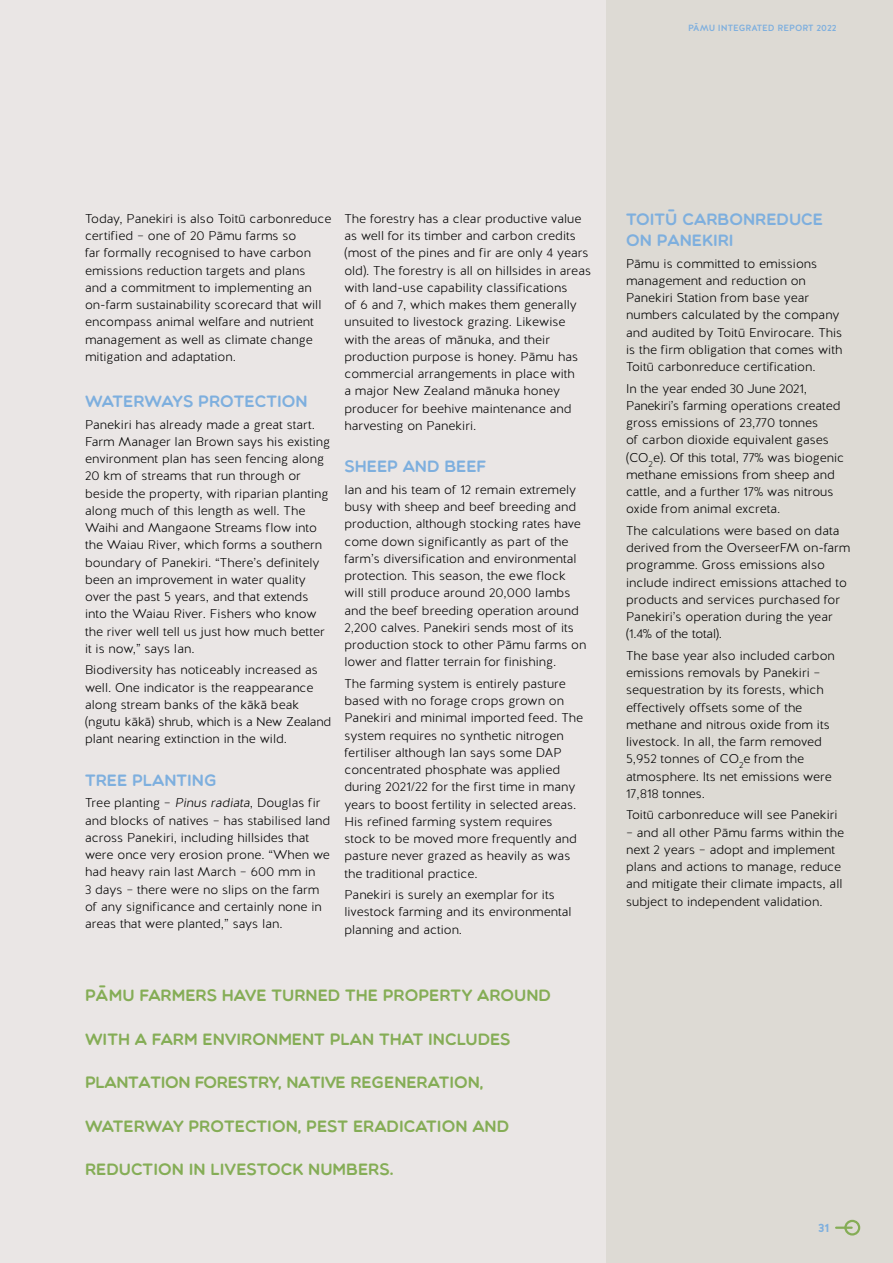
<style>
.page{position:relative;width:893px;height:1263px;background:#eae6e5}
.page>*{position:absolute;margin:0;border:0;box-sizing:border-box;transform-origin:0 0}
.t1{font:16.5px "Multicolore";color:#85ad56}
.t2{font:16.5px/30px "Multicolore";color:#7eafde}
.t3{font:16.5px "Multicolore";letter-spacing:-.02em;color:#85ad56}
.t4{font:300 12.75px/17.2px "Halis R";color:#000}
.t5{font:700 12px "Halis R";color:#7eafde}
.t6{font:500 9px "Halis R";color:#7eafde}
.s1{font-style:italic}
</style>
<div class="page">
<div style="left:606px;top:0;width:287px;height:1263px;background:#dddad4"></div>
<div style="left:844px;top:1220px;width:16px;height:15px;border:2px solid #85ad56;border-radius:50%"></div>
<hr style="left:836px;top:1226px;width:16px;height:3px;background:#85ad56">
<p class="t6" style="left:688px;top:22px;width:150px">PĀMU INTEGRATED REPORT 2022</p>
<p class="t4" style="left:85px;top:210px;width:248px">Today, Panekiri is also Toitū carbonreduce certified – one of 20 Pāmu farms so<br>far formally recognised to have carbon emissions reduction targets and plans<br>and a commitment to implementing an on-farm sustainability scorecard that will encompass animal welfare and nutrient management as well as climate change mitigation and adaptation.</p>
<p class="t2" style="left:85px;top:386px;width:224px">WATERWAYS PROTECTION</p>
<p class="t4" style="left:85px;top:416px;width:247px">Panekiri has already made a great start.<br>Farm Manager Ian Brown says his existing environment plan has seen fencing along 20 km of streams that run through or beside the property, with riparian planting along much of this length as well. The Waihi and Mangaone Streams flow into the Waiau River, which forms a southern boundary of Panekiri. “There’s definitely been an improvement in water quality over the past 5 years, and that extends into the Waiau River. Fishers who know the river well tell us just how much better it is now,” says Ian.</p>
<p class="t4" style="left:85px;top:662px;width:248px">Biodiversity has noticeably increased as well. One indicator is the reappearance along stream banks of the kākā beak (ngutu kākā) shrub, which is a New Zealand plant nearing extinction in the wild.</p>
<p class="t2" style="left:85px;top:765px;width:133px">TREE PLANTING</p>
<p class="t4" style="left:85px;top:795px;width:247px">Tree planting – <span class="s1">Pinus radiata</span>, Douglas fir and blocks of natives – has stabilised land across Panekiri, including hillsides that were once very erosion prone. “When we had heavy rain last March – 600 mm in<br>3 days – there were no slips on the farm of any significance and certainly none in areas that were planted,” says Ian.</p>
<p class="t4" style="left:344px;top:210px;width:248px">The forestry has a clear productive value as well for its timber and carbon credits (most of the pines and fir are only 4 years old). The forestry is all on hillsides in areas with land-use capability classifications<br>of 6 and 7, which makes them generally unsuited to livestock grazing. Likewise with the areas of mānuka, and their production purpose is honey. Pāmu has commercial arrangements in place with<br>a major New Zealand mānuka honey producer for beehive maintenance and harvesting on Panekiri.</p>
<p class="t2" style="left:344px;top:451px;width:144px">SHEEP AND BEEF</p>
<p class="t4" style="left:344px;top:481px;width:243px">Ian and his team of 12 remain extremely busy with sheep and beef breeding and production, although stocking rates have come down significantly as part of the farm’s diversification and environmental protection. This season, the ewe flock will still produce around 20,000 lambs and the beef breeding operation around 2,200 calves. Panekiri sends most of its production stock to other Pāmu farms on lower and flatter terrain for finishing.</p>
<p class="t4" style="left:344px;top:675px;width:240px">The farming system is entirely pasture based with no forage crops grown on Panekiri and minimal imported feed. The system requires no synthetic nitrogen fertiliser although Ian says some DAP concentrated phosphate was applied during 2021/22 for the first time in many years to boost fertility in selected areas.<br>His refined farming system requires stock to be moved more frequently and pasture never grazed as heavily as was the traditional practice.</p>
<p class="t4" style="left:344px;top:886px;width:229px">Panekiri is surely an exemplar for its livestock farming and its environmental planning and action.</p>
<p class="t1" style="left:98px;top:976px;width:9px">-</p>
<p class="t1" style="left:85px;top:985px;width:467px">PAMU FARMERS HAVE TURNED THE PROPERTY AROUND</p>
<p class="t1" style="left:85px;top:1029px;width:427px">WITH A FARM ENVIRONMENT PLAN THAT INCLUDES</p>
<p class="t3" style="left:85px;top:1072px;width:400px">PLANTATION FORESTRY, NATIVE REGENERATION,</p>
<p class="t1" style="left:85px;top:1116px;width:426px">WATERWAY PROTECTION, PEST ERADICATION AND</p>
<p class="t1" style="left:85px;top:1159px;width:310px">REDUCTION IN LIVESTOCK NUMBERS.</p>
<p class="t2" style="left:626px;top:195px;width:109px;text-indent:42px">-<br>ON PANEKIRI</p>
<p class="t4" style="left:626px;top:255px;width:218px">Pāmu is committed to emissions management and reduction on Panekiri Station from base year numbers calculated by the company and audited by Toitū Envirocare. This is the firm obligation that comes with Toitū carbonreduce certification.</p>
<p class="t4" style="left:626px;top:380px;width:220px">In the year ended 30 June 2021, Panekiri’s farming operations created gross emissions of 23,770 tonnes<br>of carbon dioxide equivalent gases (CO<sub>2</sub>e). Of this total, 77% was biogenic methane emissions from sheep and cattle, and a further 17% was nitrous oxide from animal excreta.</p>
<p class="t4" style="left:626px;top:522px;width:226px">The calculations were based on data derived from the OverseerFM on-farm programme. Gross emissions also include indirect emissions attached to products and services purchased for Panekiri’s operation during the year (1.4% of the total).</p>
<p class="t4" style="left:626px;top:647px;width:210px">The base year also included carbon emissions removals by Panekiri – sequestration by its forests, which effectively offsets some of the methane and nitrous oxide from its livestock. In all, the farm removed<br>5,952 tonnes of CO<sub>2</sub>e from the atmosphere. Its net emissions were<br>17,818 tonnes.</p>
<p class="t4" style="left:626px;top:807px;width:213px">Toitū carbonreduce will see Panekiri</p>
<p class="t4" style="left:626px;top:824px;width:219px">– and all other Pāmu farms within the next 2 years – adopt and implement plans and actions to manage, reduce and mitigate their climate impacts, all subject to independent validation.</p>
<p class="t2" style="left:626px;top:204px;width:198px">TOITU CARBONREDUCE</p>
<p class="t5" style="left:818px;top:1220px;width:13px">31</p>
</div>
